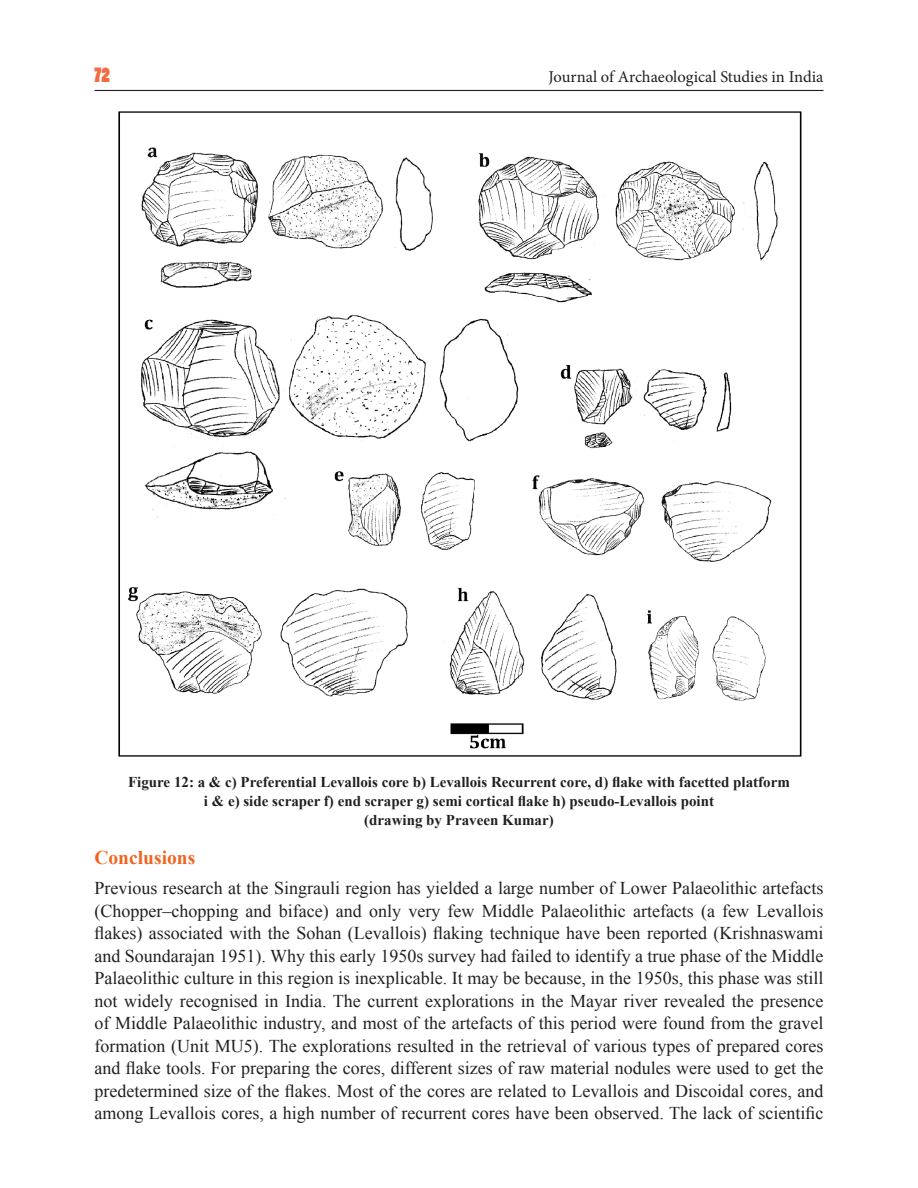
<style>
.page{position:relative;width:918px;height:1188px;background:#fff}
.page>*{position:absolute;margin:0;border:0;box-sizing:border-box;transform-origin:0 0}
.sub_head_1{font:700 19.5px "Times New Roman";color:#f06422}
.t1{font:19.5px "Poplar Std";color:#f26b41}
.Body_left{font:18px/22.5px "Times New Roman";color:#231f20;text-align:justify}
.t2{font:16.5px "Minion Pro";color:#231f20}
.t3{font:700 15px/18.8px "Times New Roman";color:#231f20;text-align:center}
</style>
<div class="page">
<hr style="left:94px;top:90px;width:730px;height:1px;background:#231f20">
<img style="left:118px;top:111px;width:684px;height:646px">
<p class="t1" style="left:94px;top:65px;width:17px">72</p>
<p class="t2" style="left:548px;top:66px;width:277px">Journal of Archaeological Studies in India</p>
<p class="t3" style="left:128px;top:773px;width:663px">Figure 12: a &amp; c) Preferential Levallois core b) Levallois Recurrent core, d) flake with facetted platform i &amp; e) side scraper f) end scraper g) semi cortical flake h) pseudo-Levallois point<br>(drawing by Praveen Kumar)</p>
<p class="sub_head_1" style="left:94px;top:844px;width:102px">Conclusions</p>
<p class="Body_left" style="left:94px;top:876px;width:731px">Previous research at the Singrauli region has yielded a large number of Lower Palaeolithic artefacts (Chopper–chopping and biface) and only very few Middle Palaeolithic artefacts (a few Levallois flakes) associated with the Sohan (Levallois) flaking technique have been reported (Krishnaswami and Soundarajan 1951). Why this early 1950s survey had failed to identify a true phase of the Middle Palaeolithic culture in this region is inexplicable. It may be because, in the 1950s, this phase was still not widely recognised in India. The current explorations in the Mayar river revealed the presence of Middle Palaeolithic industry, and most of the artefacts of this period were found from the gravel formation (Unit MU5). The explorations resulted in the retrieval of various types of prepared cores and flake tools. For preparing the cores, different sizes of raw material nodules were used to get the predetermined size of the flakes. Most of the cores are related to Levallois and Discoidal cores, and among Levallois cores, a high number of recurrent cores have been observed. The lack of scientific</p>
</div>
